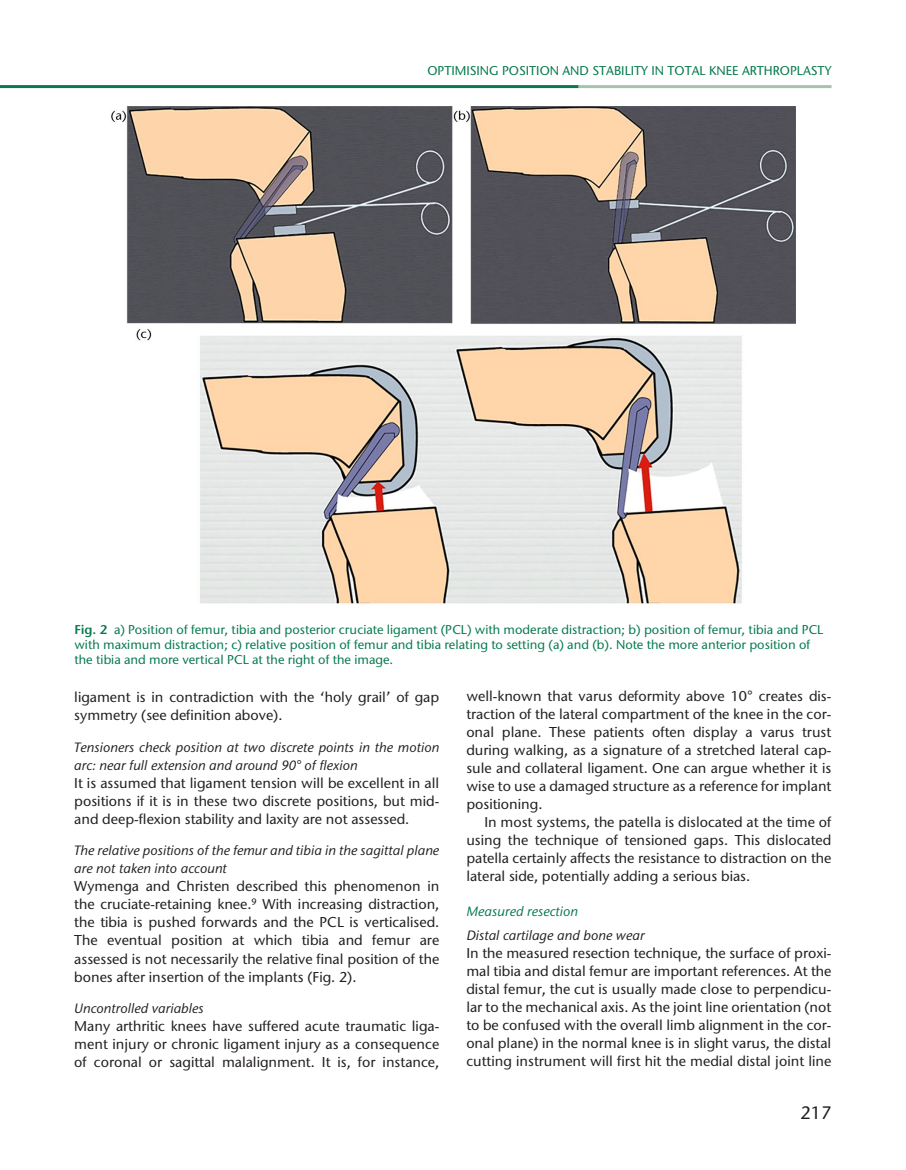
<style>
.page{position:relative;width:906px;height:1170px;background:#fff}
.page>*{position:absolute;margin:0;border:0;box-sizing:border-box;transform-origin:0 0}
.t1{font:500 18px "Stone Sans ITC Pro";color:#231f20}
.t2{font:500 14.25px/18px "Stone Sans ITC Pro";color:#231f20;text-align:justify}
.t3{font:italic 500 13.5px/18px "Stone Sans ITC Pro";color:#231f20}
.t4{font:italic 500 13.5px "Stone Sans ITC Pro";color:#077a4e}
.t5{font:500 12.75px/15px "Stone Sans ITC Pro";color:#077a4e}
.s1{font-weight:600}
</style>
<div class="page">
<hr style="left:578px;top:85px;width:253px;height:3px;background:#a9c1b0">
<hr style="left:0;top:85px;width:578px;height:3px;background:#077a4e">
<img style="left:111px;top:106px;width:684px;height:498px">
<p class="t5" style="left:427px;top:63px;width:18px">Optimisin</p>
<p class="t5" style="left:489px;top:63px;width:21px">g position</p>
<p class="t5" style="left:562px;top:63px;width:10px">and</p>
<p class="t5" style="left:592px;top:63px;width:8px">stabilit</p>
<p class="t5" style="left:641px;top:63px;width:35px">y in total</p>
<p class="t5" style="left:709px;top:63px;width:9px">knee</p>
<p class="t5" style="left:742px;top:63px;width:40px">arthroplast</p>
<p class="t5" style="left:824px;top:63px;width:8px">y</p>
<p class="t5" style="left:74px;top:621px;width:750px"><span class="s1">Fig. 2</span> a) Position of femur, tibia and posterior cruciate ligament (PCL) with moderate distraction; b) position of femur, tibia and PCL with maximum distraction; c) relative position of femur and tibia relating to setting (a) and (b). Note the more anterior position of the tibia and more vertical PCL at the right of the image.</p>
<p class="t2" style="left:74px;top:688px;width:366px">ligament is in contradiction with the ‘holy grail’ of gap symmetry (see definition above).</p>
<p class="t3" style="left:74px;top:738px;width:366px">Tensioners check position at two discrete points in the motion arc: near full extension and around 90° of flexion</p>
<p class="t2" style="left:74px;top:773px;width:366px">It is assumed that ligament tension will be excellent in all positions if it is in these two discrete positions, but mid&shy;and deep-flexion stability and laxity are not assessed.</p>
<p class="t3" style="left:74px;top:841px;width:366px">The relative positions of the femur and tibia in the sagittal plane are not taken into account</p>
<p class="t2" style="left:74px;top:877px;width:366px">Wymenga and Christen described this phenomenon in the cruciate-retaining knee.<sup>9</sup> With increasing distraction, the tibia is pushed forwards and the PCL is verticalised.<br>The eventual position at which tibia and femur are assessed is not necessarily the relative final position of the bones after insertion of the implants (Fig. 2).</p>
<p class="t3" style="left:74px;top:999px;width:131px">Uncontrolled variables</p>
<p class="t2" style="left:74px;top:1016px;width:366px">Many arthritic knees have suffered acute traumatic liga&shy;ment injury or chronic ligament injury as a consequence of coronal or sagittal malalignment. It is, for instance,</p>
<p class="t2" style="left:466px;top:687px;width:366px">well-known that varus deformity above 10° creates dis&shy;traction of the lateral compartment of the knee in the cor&shy;onal plane. These patients often display a varus trust during walking, as a signature of a stretched lateral cap&shy;sule and collateral ligament. One can argue whether it is wise to use a damaged structure as a reference for implant positioning.</p>
<p class="t2" style="left:466px;top:813px;width:366px;text-indent:18px">In most systems, the patella is dislocated at the time of using the technique of tensioned gaps. This dislocated patella certainly affects the resistance to distraction on the lateral side, potentially adding a serious bias.</p>
<p class="t4" style="left:466px;top:902px;width:113px">Measured resection</p>
<p class="t3" style="left:466px;top:926px;width:180px">Distal cartilage and bone wear</p>
<p class="t2" style="left:466px;top:943px;width:366px">In the measured resection technique, the surface of proxi&shy;mal tibia and distal femur are important references. At the distal femur, the cut is usually made close to perpendicu&shy;lar to the mechanical axis. As the joint line orientation (not to be confused with the overall limb alignment in the cor&shy;onal plane) in the normal knee is in slight varus, the distal cutting instrument will first hit the medial distal joint line</p>
<p class="t1" style="left:800px;top:1101px;width:32px">217</p>
</div>
